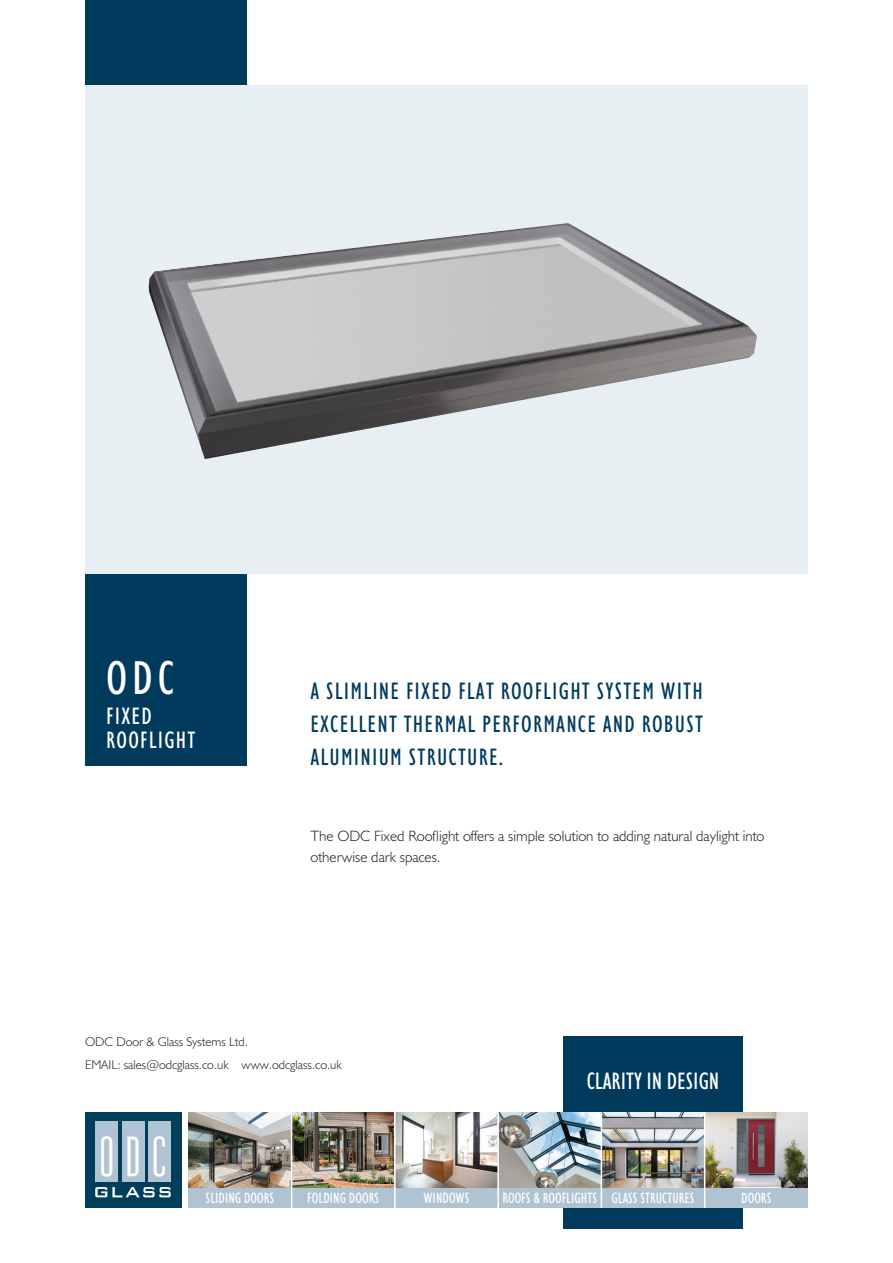
<style>
.page{position:relative;width:893px;height:1263px;background:#fff}
.page>*{position:absolute;margin:0;border:0;box-sizing:border-box;transform-origin:0 0}
.t1{font:condensed 48px "Humanist 521 BT";color:#fff}
.t2{font:condensed 24px/33px "Humanist 521 BT";letter-spacing:.05em;color:#003a5d;text-align:justify}
.t3{font:condensed 24px "Humanist 521 BT";color:#fff}
.t4{font:condensed 24px "Humanist 521 BT";letter-spacing:.05em;color:#fff}
.t5{font:condensed 24px "Humanist 521 BT";letter-spacing:.025em;color:#fff}
.t6{font:300 15px/21px "Humanist 521 BT";color:#231f20}
.t7{font:condensed 15px "Humanist 521 BT";color:#fff}
.t8{font:300 12.75px "Humanist 521 BT";color:#231f20}
</style>
<div class="page">
<div style="left:85px;top:0;width:162px;height:765px;background:#003a5d"></div>
<div style="left:85px;top:85px;width:723px;height:488px;background:#e7eff3"></div>
<img style="left:148px;top:223px;width:609px;height:236px">
<div style="left:563px;top:1036px;width:180px;height:193px;background:#003a5d"></div>
<img style="left:188px;top:1112px;width:620px;height:76px">
<div style="left:188px;top:1188px;width:104px;height:20px;background:#afc3d2"></div>
<div style="left:292px;top:1188px;width:103px;height:20px;background:#afc3d2"></div>
<hr style="left:291px;top:1109px;width:1px;height:103px;background:#fff">
<div style="left:395px;top:1188px;width:103px;height:20px;background:#afc3d2"></div>
<div style="left:498px;top:1188px;width:103px;height:20px;background:#afc3d2"></div>
<div style="left:601px;top:1188px;width:104px;height:20px;background:#afc3d2"></div>
<div style="left:705px;top:1188px;width:103px;height:20px;background:#afc3d2"></div>
<hr style="left:394px;top:1109px;width:2px;height:103px;background:#fff">
<hr style="left:497px;top:1106px;width:2px;height:105px;background:#fff">
<hr style="left:601px;top:1112px;width:1px;height:96px;background:#fff">
<hr style="left:704px;top:1112px;width:1px;height:96px;background:#fff">
<div style="left:85px;top:1112px;width:96px;height:96px;background:#013e5b"></div>
<svg style="left:95px;top:1187px;width:76px;height:10px"></svg>
<div style="left:95px;top:1121px;width:23px;height:61px;background:#afc3d2"></div>
<svg style="left:101px;top:1136px;width:11px;height:41px"></svg>
<div style="left:122px;top:1121px;width:22px;height:61px;background:#afc3d2"></div>
<svg style="left:127px;top:1136px;width:12px;height:40px"></svg>
<div style="left:148px;top:1121px;width:23px;height:61px;background:#afc3d2"></div>
<svg style="left:154px;top:1136px;width:11px;height:41px"></svg>
<p class="t1" style="left:106px;top:650px;width:70px">ODC</p>
<p class="t5" style="left:106px;top:702px;width:47px">FIXED</p>
<p class="t4" style="left:106px;top:726px;width:91px">ROOFLIGHT</p>
<p class="t2" style="left:310px;top:674px;width:394px">A SLIMLINE FIXED FLAT ROOFLIGHT SYSTEM WITH EXCELLENT THERMAL PERFORMANCE AND ROBUST ALUMINIUM STRUCTURE.</p>
<p class="t6" style="left:310px;top:825px;width:456px">The ODC Fixed Rooflight offers a simple solution to adding natural daylight into otherwise dark spaces.</p>
<p class="t8" style="left:85px;top:1034px;width:164px">ODC Door &amp; Glass Systems Ltd.</p>
<p class="t8" style="left:85px;top:1057px;width:258px">EMAIL: sales@odcglass.co.uk www.odcglass.co.uk</p>
<p class="t3" style="left:587px;top:1067px;width:134px">CLARITY IN DESIGN</p>
<p class="t7" style="left:206px;top:1190px;width:70px">SLIDING DOORS</p>
<p class="t7" style="left:307px;top:1190px;width:73px">FOLDING DOORS</p>
<p class="t7" style="left:424px;top:1190px;width:47px">WINDOWS</p>
<p class="t7" style="left:502px;top:1190px;width:96px">ROOFS &amp; ROOFLIGHTS</p>
<p class="t7" style="left:611px;top:1189px;width:85px">GLASS STRUCTURES</p>
<p class="t7" style="left:741px;top:1190px;width:32px">DOORS</p>
</div>
